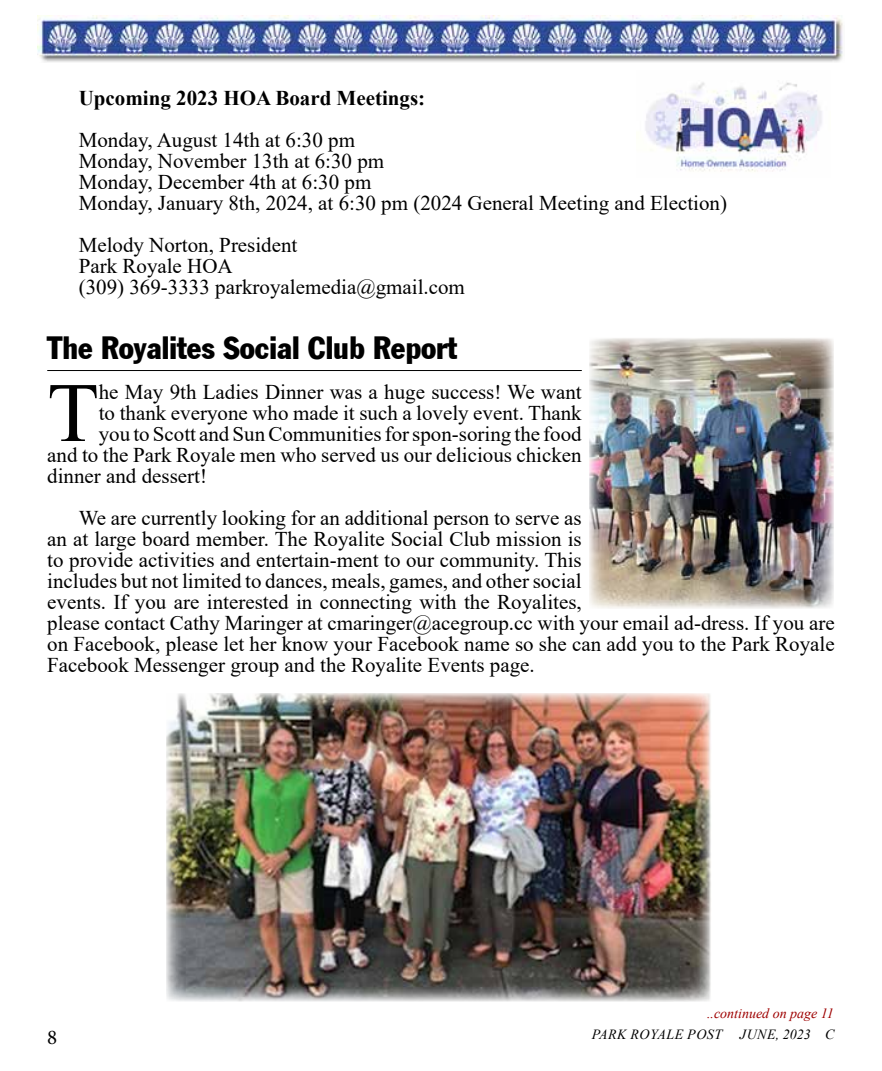
<style>
.page{position:relative;width:882px;height:1071px;background:#fff}
.page>*{position:absolute;margin:0;border:0;box-sizing:border-box;transform-origin:0 0}
.t1{font:84.35px "Times New Roman";color:#000}
.t2{font:31.5px "Franklin Gothic Condensed";color:#000}
.t3{font:21px/21px "Times New Roman";color:#000}
.t4{font:700 21px "Times New Roman";color:#000}
.t5{font:21px "Minion Pro";color:#000}
.t6{font:italic 14px "Times New Roman";color:#9e0000}
.t7{font:italic 14px "Times New Roman";letter-spacing:.035em;color:#000}
.t8{font:italic 14px "Times New Roman";letter-spacing:.015em;color:#000}
</style>
<div class="page">
<img style="left:37px;top:16px;width:806px;height:46px">
<img style="left:645px;top:82px;width:177px;height:90px">
<hr style="left:47px;top:370px;width:535px;height:1px;background:#000">
<img style="left:590px;top:338px;width:244px;height:271px">
<img style="left:166px;top:693px;width:545px;height:308px">
<p class="t4" style="left:79px;top:83px;width:348px">Upcoming 2023 HOA Board Meetings:</p>
<p class="t3" style="left:79px;top:129px;width:650px">Monday, August 14th at 6:30 pm<br>Monday, November 13th at 6:30 pm<br>Monday, December 4th at 6:30 pm<br>Monday, January 8th, 2024, at 6:30 pm (2024 General Meeting and Election)</p>
<p class="t3" style="left:79px;top:234px;width:388px">Melody Norton, President<br>Park Royale HOA<br>(309) 369-3333 parkroyalemedia@gmail.com</p>
<h2 class="t2" style="left:47px;top:329px;width:412px">The Royalites Social Club Report</h2>
<h1 class="t1" style="left:47px;top:353px;width:53px">T</h1>
<p class="t3" style="left:99px;top:381px;width:484px">he May 9th Ladies Dinner was a huge success! We want</p>
<p class="t3" style="left:99px;top:402px;width:485px">to thank everyone who made it such a lovely event. Thank</p>
<p class="t3" style="left:99px;top:423px;width:484px">you to Scott and Sun Communities for spon-soring the food</p>
<p class="t3" style="left:47px;top:444px;width:536px">and to the Park Royale men who served us our delicious chicken</p>
<p class="t3" style="left:47px;top:465px;width:161px">dinner and dessert!</p>
<p class="t3" style="left:47px;top:507px;width:789px;text-indent:32px">We are currently looking for an additional person to serve as<br>an at large board member. The Royalite Social Club mission is<br>to provide activities and entertain-ment to our community. This<br>includes but not limited to dances, meals, games, and other social<br>events. If you are interested in connecting with the Royalites,<br>please contact Cathy Maringer at cmaringer@acegroup.cc with your email ad-dress. If you are on Facebook, please let her know your Facebook name so she can add you to the Park Royale Facebook Messenger group and the Royalite Events page.</p>
<p class="t5" style="left:47px;top:1023px;width:12px">8</p>
<p class="t6" style="left:707px;top:1003px;width:128px">..continued on page 11</p>
<p class="t7" style="left:592px;top:1024px;width:132px">PARK ROYALE POST</p>
<p class="t8" style="left:740px;top:1024px;width:96px">JUNE, 2023 C</p>
</div>
